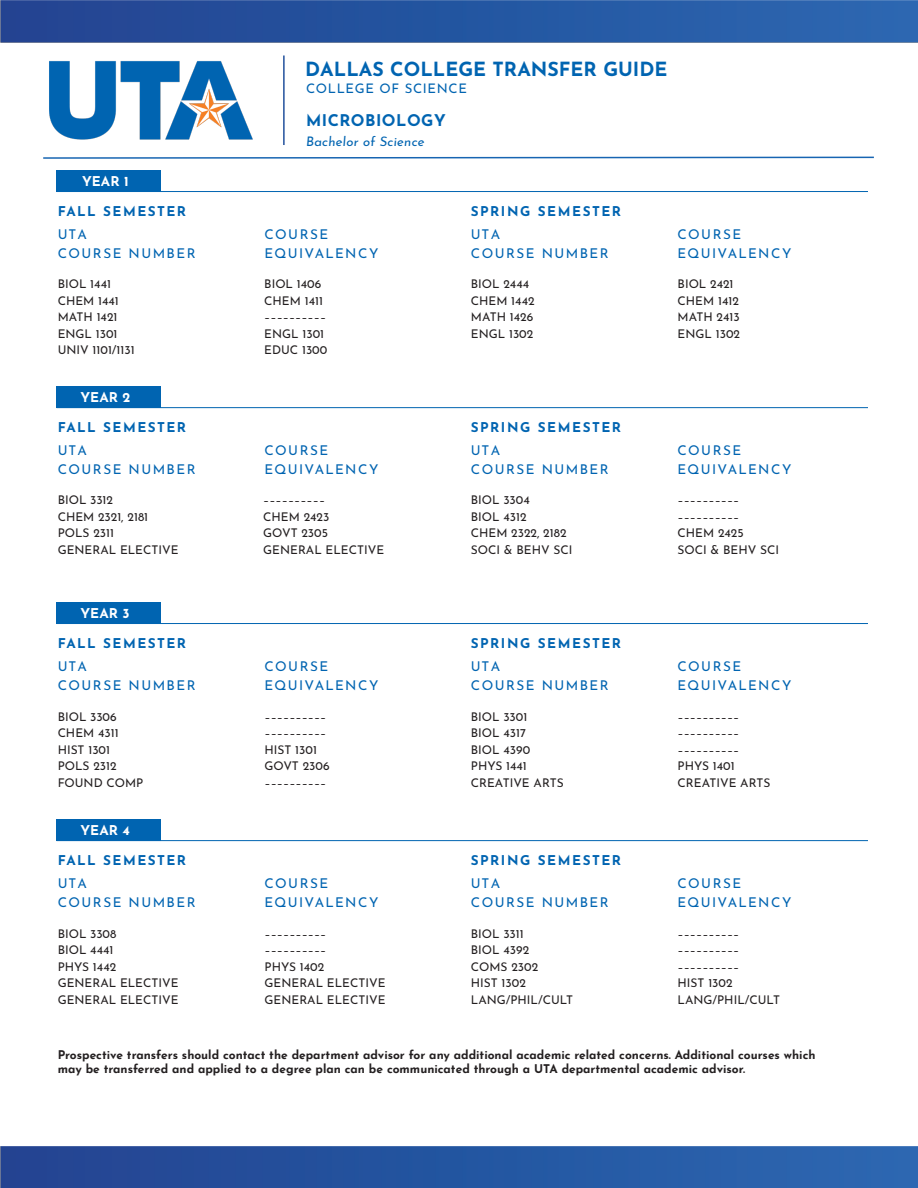
<style>
.page{position:relative;width:918px;height:1188px;background:#fff}
.page>*{position:absolute;margin:0;border:0;box-sizing:border-box;transform-origin:0 0}
.t1{font:700 19.5px "Josefin Sans";color:#0064b1}
.t2{font:700 16.05px "Josefin Sans";letter-spacing:.03em;color:#0064b1}
.t3{font:13.5px "Josefin Sans";letter-spacing:.11em;color:#0064b1}
.t4{font:700 13.5px "Josefin Sans";letter-spacing:.11em;color:#0064b1}
.t5{font:700 13.5px "Josefin Sans";color:#fff}
.t6{font:13.2px "Josefin Sans";letter-spacing:.05em;color:#0064b1}
.t7{font:12px "Josefin Sans";color:#231f20}
.t8{font:700 12px "Josefin Sans";color:#231f20}
.s1{font-style:inherit}
</style>
<div class="page">
<img style="left:0;top:1146px;width:918px;height:42px">
<hr style="left:283px;top:56px;width:2px;height:89px;background:#23519d">
<img style="left:49px;top:61px;width:204px;height:79px">
<img style="left:0;top:0;width:918px;height:43px">
<svg style="left:43px;top:156px;width:831px;height:3px"></svg>
<hr style="left:57px;top:191px;width:811px;height:1px;background:#0064b1">
<div style="left:57px;top:170px;width:104px;height:21px;background:#0064b1"></div>
<hr style="left:57px;top:407px;width:811px;height:1px;background:#0064b1">
<div style="left:57px;top:387px;width:104px;height:21px;background:#0064b1"></div>
<hr style="left:57px;top:623px;width:811px;height:1px;background:#0064b1">
<div style="left:57px;top:603px;width:104px;height:21px;background:#0064b1"></div>
<hr style="left:57px;top:840px;width:811px;height:1px;background:#0064b1">
<div style="left:57px;top:820px;width:104px;height:21px;background:#0064b1"></div>
<p class="t5" style="left:82px;top:169px;width:48px">YEAR 1</p>
<p class="t1" style="left:305px;top:51px;width:364px"><span class="s1">DALLAS</span> COLLEGE TRANSFER GUIDE</p>
<p class="t6" style="left:306px;top:78px;width:162px">COLLEGE OF SCIENCE</p>
<p class="t2" style="left:306px;top:106px;width:141px">MICROBIOLOGY</p>
<p class="t6" style="left:306px;top:130px;width:122px">Bachelor of Science</p>
<p class="t4" style="left:58px;top:199px;width:130px">FALL SEMESTER</p>
<p class="t4" style="left:471px;top:199px;width:152px">SPRING SEMESTER</p>
<p class="t3" style="left:58px;top:223px;width:31px">UTA</p>
<p class="t3" style="left:58px;top:242px;width:139px">COURSE NUMBER</p>
<p class="t3" style="left:471px;top:223px;width:31px">UTA</p>
<p class="t3" style="left:471px;top:242px;width:139px">COURSE NUMBER</p>
<p class="t3" style="left:265px;top:223px;width:65px">COURSE</p>
<p class="t3" style="left:265px;top:242px;width:115px">EQUIVALENCY</p>
<p class="t7" style="left:58px;top:274px;width:55px">BIOL 1441</p>
<p class="t7" style="left:58px;top:290px;width:63px">CHEM 1441</p>
<p class="t7" style="left:58px;top:307px;width:61px">MATH 1421</p>
<p class="t7" style="left:58px;top:323px;width:61px">ENGL 1301</p>
<p class="t7" style="left:58px;top:340px;width:79px">UNIV 1101/1131</p>
<p class="t7" style="left:264px;top:274px;width:59px">BIOL 1406</p>
<p class="t7" style="left:264px;top:290px;width:60px">CHEM 1411</p>
<p class="t7" style="left:264px;top:307px;width:63px">––––––––––</p>
<p class="t7" style="left:264px;top:323px;width:61px">ENGL 1301</p>
<p class="t7" style="left:264px;top:340px;width:65px">EDUC 1300</p>
<p class="t7" style="left:471px;top:274px;width:60px">BIOL 2444</p>
<p class="t7" style="left:471px;top:290px;width:65px">CHEM 1442</p>
<p class="t7" style="left:471px;top:307px;width:64px">MATH 1426</p>
<p class="t7" style="left:471px;top:323px;width:64px">ENGL 1302</p>
<p class="t3" style="left:678px;top:223px;width:65px">COURSE</p>
<p class="t3" style="left:678px;top:242px;width:115px">EQUIVALENCY</p>
<p class="t7" style="left:678px;top:274px;width:58px">BIOL 2421</p>
<p class="t7" style="left:678px;top:290px;width:63px">CHEM 1412</p>
<p class="t7" style="left:678px;top:307px;width:64px">MATH 2413</p>
<p class="t7" style="left:678px;top:323px;width:64px">ENGL 1302</p>
<p class="t5" style="left:80px;top:386px;width:51px">YEAR 2</p>
<p class="t4" style="left:58px;top:415px;width:130px">FALL SEMESTER</p>
<p class="t4" style="left:471px;top:415px;width:152px">SPRING SEMESTER</p>
<p class="t3" style="left:58px;top:439px;width:31px">UTA</p>
<p class="t3" style="left:58px;top:458px;width:139px">COURSE NUMBER</p>
<p class="t3" style="left:471px;top:439px;width:31px">UTA</p>
<p class="t3" style="left:471px;top:458px;width:139px">COURSE NUMBER</p>
<p class="t3" style="left:265px;top:439px;width:65px">COURSE</p>
<p class="t3" style="left:265px;top:458px;width:115px">EQUIVALENCY</p>
<p class="t7" style="left:58px;top:490px;width:57px">BIOL 3312</p>
<p class="t7" style="left:58px;top:507px;width:92px">CHEM 2321, 2181</p>
<p class="t7" style="left:58px;top:523px;width:58px">POLS 2311</p>
<p class="t7" style="left:58px;top:540px;width:122px">GENERAL ELECTIVE</p>
<p class="t7" style="left:263px;top:490px;width:63px">––––––––––</p>
<p class="t7" style="left:263px;top:507px;width:68px">CHEM 2423</p>
<p class="t7" style="left:263px;top:523px;width:66px">GOVT 2305</p>
<p class="t7" style="left:263px;top:540px;width:122px">GENERAL ELECTIVE</p>
<p class="t7" style="left:471px;top:490px;width:60px">BIOL 3304</p>
<p class="t7" style="left:471px;top:507px;width:57px">BIOL 4312</p>
<p class="t7" style="left:471px;top:523px;width:97px">CHEM 2322, 2182</p>
<p class="t7" style="left:471px;top:540px;width:103px">SOCI &amp; BEHV SCI</p>
<p class="t3" style="left:678px;top:439px;width:65px">COURSE</p>
<p class="t3" style="left:678px;top:458px;width:115px">EQUIVALENCY</p>
<p class="t7" style="left:678px;top:490px;width:63px">––––––––––</p>
<p class="t7" style="left:678px;top:507px;width:63px">––––––––––</p>
<p class="t7" style="left:678px;top:523px;width:68px">CHEM 2425</p>
<p class="t7" style="left:678px;top:540px;width:103px">SOCI &amp; BEHV SCI</p>
<p class="t5" style="left:80px;top:602px;width:51px">YEAR 3</p>
<p class="t4" style="left:58px;top:631px;width:130px">FALL SEMESTER</p>
<p class="t4" style="left:471px;top:631px;width:152px">SPRING SEMESTER</p>
<p class="t3" style="left:58px;top:655px;width:31px">UTA</p>
<p class="t3" style="left:58px;top:674px;width:139px">COURSE NUMBER</p>
<p class="t3" style="left:471px;top:655px;width:31px">UTA</p>
<p class="t3" style="left:471px;top:674px;width:139px">COURSE NUMBER</p>
<p class="t3" style="left:265px;top:655px;width:65px">COURSE</p>
<p class="t3" style="left:265px;top:674px;width:115px">EQUIVALENCY</p>
<p class="t7" style="left:58px;top:707px;width:61px">BIOL 3306</p>
<p class="t7" style="left:58px;top:723px;width:63px">CHEM 4311</p>
<p class="t7" style="left:58px;top:740px;width:54px">HIST 1301</p>
<p class="t7" style="left:58px;top:756px;width:60px">POLS 2312</p>
<p class="t7" style="left:58px;top:773px;width:87px">FOUND COMP</p>
<p class="t7" style="left:265px;top:707px;width:63px">––––––––––</p>
<p class="t7" style="left:265px;top:723px;width:63px">––––––––––</p>
<p class="t7" style="left:265px;top:740px;width:54px">HIST 1301</p>
<p class="t7" style="left:265px;top:756px;width:67px">GOVT 2306</p>
<p class="t7" style="left:265px;top:773px;width:63px">––––––––––</p>
<p class="t7" style="left:471px;top:707px;width:58px">BIOL 3301</p>
<p class="t7" style="left:471px;top:723px;width:57px">BIOL 4317</p>
<p class="t7" style="left:471px;top:740px;width:61px">BIOL 4390</p>
<p class="t7" style="left:471px;top:756px;width:58px">PHYS 1441</p>
<p class="t7" style="left:471px;top:773px;width:94px">CREATIVE ARTS</p>
<p class="t5" style="left:80px;top:819px;width:51px">YEAR 4</p>
<p class="t4" style="left:58px;top:848px;width:130px">FALL SEMESTER</p>
<p class="t4" style="left:471px;top:848px;width:152px">SPRING SEMESTER</p>
<p class="t3" style="left:58px;top:872px;width:31px">UTA</p>
<p class="t3" style="left:58px;top:891px;width:139px">COURSE NUMBER</p>
<p class="t3" style="left:471px;top:872px;width:31px">UTA</p>
<p class="t3" style="left:471px;top:891px;width:139px">COURSE NUMBER</p>
<p class="t3" style="left:265px;top:872px;width:65px">COURSE</p>
<p class="t3" style="left:265px;top:891px;width:115px">EQUIVALENCY</p>
<p class="t7" style="left:58px;top:923px;width:60px">BIOL 3308</p>
<p class="t7" style="left:58px;top:940px;width:57px">BIOL 4441</p>
<p class="t7" style="left:58px;top:956px;width:60px">PHYS 1442</p>
<p class="t7" style="left:58px;top:973px;width:122px">GENERAL ELECTIVE</p>
<p class="t7" style="left:58px;top:989px;width:122px">GENERAL ELECTIVE</p>
<p class="t7" style="left:265px;top:923px;width:63px">––––––––––</p>
<p class="t7" style="left:265px;top:940px;width:63px">––––––––––</p>
<p class="t7" style="left:265px;top:956px;width:61px">PHYS 1402</p>
<p class="t7" style="left:265px;top:973px;width:122px">GENERAL ELECTIVE</p>
<p class="t7" style="left:265px;top:989px;width:122px">GENERAL ELECTIVE</p>
<p class="t7" style="left:471px;top:923px;width:54px">BIOL 3311</p>
<p class="t7" style="left:471px;top:940px;width:60px">BIOL 4392</p>
<p class="t7" style="left:471px;top:956px;width:69px">COMS 2302</p>
<p class="t7" style="left:471px;top:973px;width:57px">HIST 1302</p>
<p class="t7" style="left:471px;top:989px;width:104px">LANG/PHIL/CULT</p>
<p class="t3" style="left:678px;top:655px;width:65px">COURSE</p>
<p class="t3" style="left:678px;top:674px;width:115px">EQUIVALENCY</p>
<p class="t7" style="left:678px;top:707px;width:63px">––––––––––</p>
<p class="t7" style="left:678px;top:723px;width:63px">––––––––––</p>
<p class="t7" style="left:678px;top:740px;width:63px">––––––––––</p>
<p class="t7" style="left:678px;top:756px;width:59px">PHYS 1401</p>
<p class="t7" style="left:678px;top:773px;width:94px">CREATIVE ARTS</p>
<p class="t3" style="left:678px;top:872px;width:65px">COURSE</p>
<p class="t3" style="left:678px;top:891px;width:115px">EQUIVALENCY</p>
<p class="t7" style="left:678px;top:923px;width:63px">––––––––––</p>
<p class="t7" style="left:678px;top:940px;width:63px">––––––––––</p>
<p class="t7" style="left:678px;top:956px;width:63px">––––––––––</p>
<p class="t7" style="left:678px;top:973px;width:57px">HIST 1302</p>
<p class="t7" style="left:678px;top:989px;width:104px">LANG/PHIL/CULT</p>
<p class="t8" style="left:58px;top:1044px;width:759px">Prospective transfers should contact the department advisor for any additional academic related concerns. Additional courses which</p>
<p class="t8" style="left:58px;top:1058px;width:689px">may be transferred and applied to a degree plan can be communicated through a UTA departmental academic advisor.</p>
</div>
